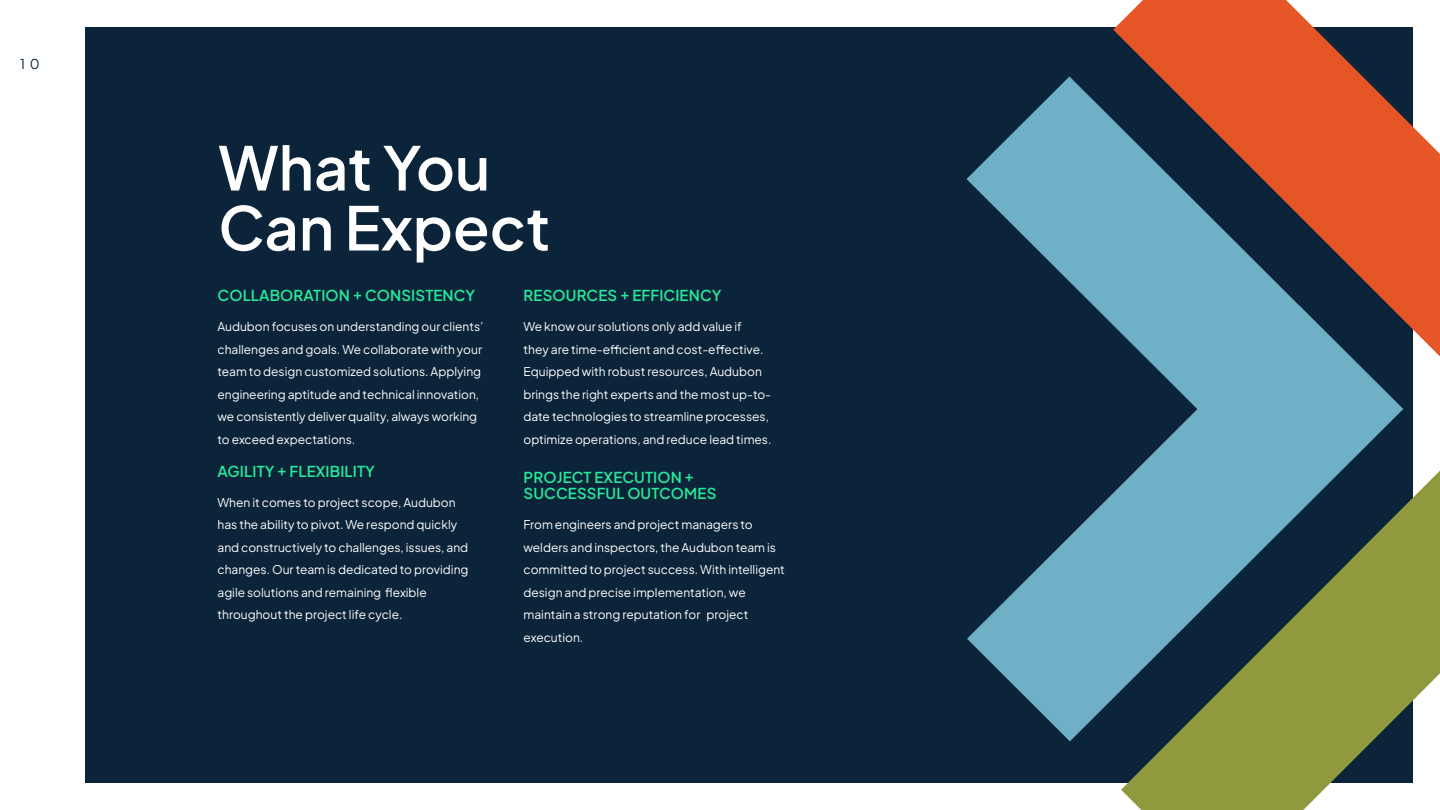
<style>
.page{position:relative;width:1440px;height:810px;background:#fff}
.page>*{position:absolute;margin:0;border:0;box-sizing:border-box;transform-origin:0 0}
.t1{font:600 60px/60px "Plus Jakarta Sans";color:#fff}
.t2{font:600 15px/16.5px "Plus Jakarta Sans";letter-spacing:.01em;color:#27ea9c}
.t3{font:13.5px "Plus Jakarta Sans";color:#0b2439}
.t4{font:12px/22.5px "Plus Jakarta Sans";color:#fff}
</style>
<div class="page">
<div style="left:86px;top:27px;width:1327px;height:756px;background:#0b2439"></div>
<svg style="left:1113px;top:0;width:327px;height:357px;fill:#e65526"></svg>
<svg style="left:1121px;top:470px;width:319px;height:340px;fill:#90993d"></svg>
<svg style="left:966px;top:76px;width:438px;height:666px"></svg>
<p class="t3" style="left:20px;top:53px;width:21px">1 0</p>
<h1 class="t1" style="left:218px;top:131px;width:334px">What You<br>Can Expect</h1>
<p class="t2" style="left:524px;top:286px;width:199px">RESOURCES + EFFICIENCY</p>
<p class="t4" style="left:524px;top:314px;width:250px">We know our solutions only add value if<br>they are time-efficient and cost-effective.<br>Equipped with robust resources, Audubon brings the right experts and the most up-to&shy;date technologies to streamline processes, optimize operations, and reduce lead times.</p>
<p class="t2" style="left:524px;top:467px;width:194px">PROJECT EXECUTION +<br>SUCCESSFUL OUTCOMES</p>
<p class="t4" style="left:524px;top:512px;width:263px">From engineers and project managers to welders and inspectors, the Audubon team is committed to project success. With intelligent design and precise implementation, we maintain a strong reputation for project execution.</p>
<p class="t2" style="left:218px;top:286px;width:259px">COLLABORATION + CONSISTENCY</p>
<p class="t4" style="left:217px;top:314px;width:267px">Audubon focuses on understanding our clients’ challenges and goals. We collaborate with your team to design customized solutions. Applying engineering aptitude and technical innovation, we consistently deliver quality, always working to exceed expectations.</p>
<p class="t2" style="left:218px;top:461px;width:159px">AGILITY + FLEXIBILITY</p>
<p class="t4" style="left:217px;top:490px;width:253px">When it comes to project scope, Audubon has the ability to pivot. We respond quickly and constructively to challenges, issues, and changes. Our team is dedicated to providing agile solutions and remaining flexible throughout the project life cycle.</p>
</div>
